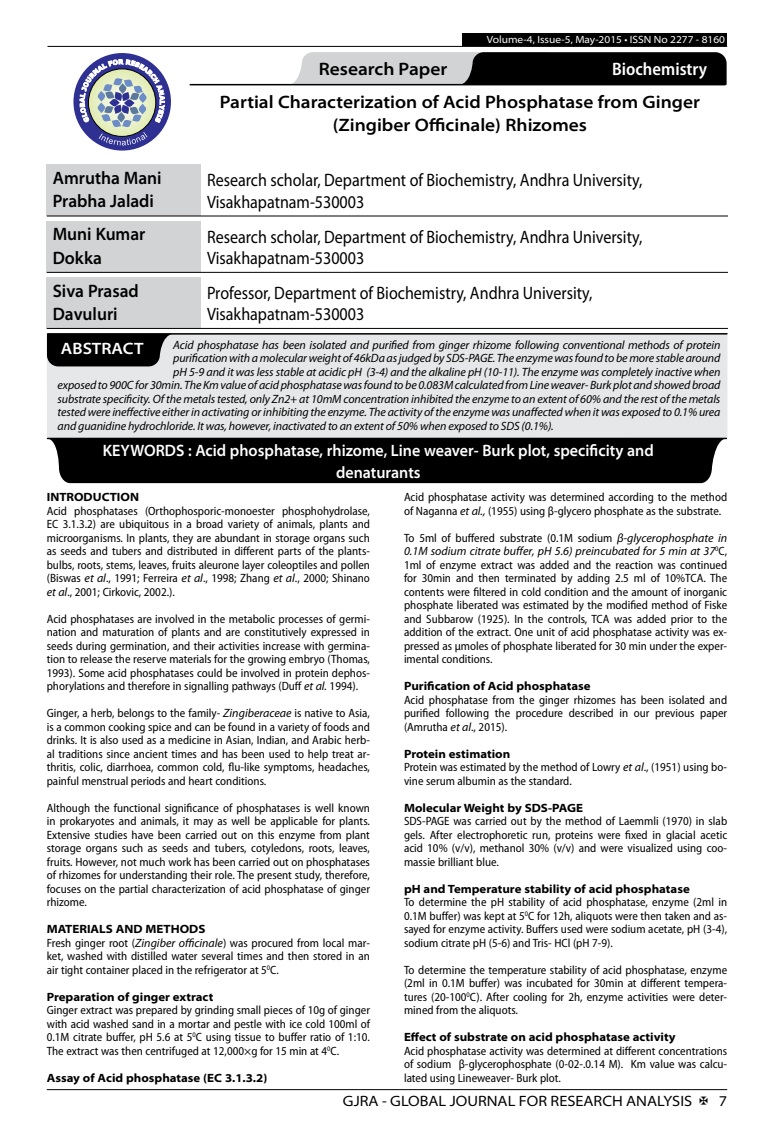
<style>
.page{position:relative;width:774px;height:1136px;background:#fff}
.page>*{position:absolute;margin:0;border:0;box-sizing:border-box;transform-origin:0 0}
.t1{font:18px/21.6px "Myriad Pro";color:#000;scale:.89 1}
.t2{font:600 semi-expanded 18px/23.4px "Myriad Pro";color:#000;text-align:center}
.t3{font:600 semi-expanded 18px/23.4px "Myriad Pro";color:#000;scale:.9 1}
.t4{font:600 semi-condensed 18px "Myriad Pro";color:#fff}
.t5{font:600 semi-expanded 16.5px/21.5px "Myriad Pro";color:#fff;text-align:center;scale:.9 1}
.t6{font:600 semi-expanded 16.5px "Myriad Pro";color:#fff}
.t7{font:semi-expanded 15px "Myriad Pro";color:#000}
.t8{font:semi-condensed 12px/13.5px "Myriad Pro";color:#000;text-align:justify}
.t9{font:italic 12px "Myriad Pro";letter-spacing:-.01em;color:#000}
.t10{font:700 semi-expanded 12px "Myriad Pro";color:#000}
.t11{font:semi-expanded 10.5px "Myriad Pro";color:#fff}
.s1{font-style:italic;font-stretch:normal}
.s2{font-weight:700;font-stretch:semi-expanded}
</style>
<div class="page">
<hr style="left:47px;top:1089px;width:680px;height:1px;background:#000">
<div style="left:462px;top:33px;width:265px;height:13px;background:#000"></div>
<hr style="left:47px;top:46px;width:680px;height:1px;background:#000">
<svg style="left:288px;top:52px;width:439px;height:33px;background:#5a5a5b"></svg>
<hr style="left:190px;top:84px;width:535px;height:1px;background:#000">
<div style="left:73px;top:53px;width:98px;height:97px;background:#2e3092;border-radius:50%"></div>
<svg style="left:80px;top:59px;width:85px;height:86px"></svg>
<div style="left:47px;top:164px;width:154px;height:52px;background:#d1d3d4"></div>
<hr style="left:47px;top:215px;width:154px;height:1px;background:#000">
<hr style="left:201px;top:215px;width:527px;height:1px;background:#000">
<div style="left:47px;top:221px;width:154px;height:51px;background:#d1d3d4"></div>
<hr style="left:47px;top:272px;width:154px;height:1px;background:#000">
<hr style="left:201px;top:272px;width:527px;height:1px;background:#000">
<div style="left:47px;top:277px;width:154px;height:51px;background:#d1d3d4"></div>
<hr style="left:47px;top:328px;width:154px;height:1px;background:#000">
<hr style="left:201px;top:328px;width:527px;height:1px;background:#000">
<div style="left:47px;top:333px;width:680px;height:104px;background:#e6e7e8"></div>
<hr style="left:48px;top:333px;width:679px;height:1px;background:#000">
<svg style="left:47px;top:334px;width:126px;height:32px;background:#161616"></svg>
<hr style="left:48px;top:437px;width:678px;height:2px;background:#000">
<div style="left:47px;top:438px;width:679px;height:45px;background:#000"></div>
<p class="t11" style="left:487px;top:34px;width:240px">Volume-4, Issue-5, May-2015 • ISSN No 2277 - 8160</p>
<h1 class="t2" style="left:319px;top:58px;width:130px">Research Paper</h1>
<h1 class="t4" style="left:612px;top:59px;width:96px">Biochemistry</h1>
<h1 class="t2" style="left:220px;top:91px;width:482px">Partial Characterization of Acid Phosphatase from Ginger (Zingiber Officinale) Rhizomes</h1>
<h1 class="t3" style="left:53px;top:166px;width:123px">Amrutha Mani<br>Prabha Jaladi</h1>
<h1 class="t1" style="left:207px;top:170px;width:491px">Research scholar, Department of Biochemistry, Andhra University,<br>Visakhapatnam-530003</h1>
<h1 class="t3" style="left:53px;top:223px;width:105px">Muni Kumar<br>Dokka</h1>
<h1 class="t1" style="left:207px;top:226px;width:491px">Research scholar, Department of Biochemistry, Andhra University,<br>Visakhapatnam-530003</h1>
<h1 class="t3" style="left:53px;top:279px;width:97px">Siva Prasad<br>Davuluri</h1>
<h1 class="t1" style="left:207px;top:282px;width:434px">Professor, Department of Biochemistry, Andhra University,<br>Visakhapatnam-530003</h1>
<p class="t9" style="left:173px;top:338px;width:549px">Acid phosphatase has been isolated and purified from ginger rhizome following conventional methods of protein</p>
<p class="t9" style="left:173px;top:351px;width:549px">purification with a molecular weight of 46kDa as judged by SDS-PAGE. The enzyme was found to be more stable around</p>
<p class="t9" style="left:173px;top:365px;width:549px">pH 5-9 and it was less stable at acidic pH (3-4) and the alkaline pH (10-11). The enzyme was completely inactive when</p>
<p class="t9" style="left:58px;top:378px;width:664px">exposed to 900C for 30min. The Km value of acid phosphatase was found to be 0.083M calculated from Line weaver- Burk plot and showed broad</p>
<p class="t9" style="left:58px;top:392px;width:664px">substrate specificity. Of the metals tested, only Zn2+ at 10mM concentration inhibited the enzyme to an extent of 60% and the rest of the metals</p>
<p class="t9" style="left:58px;top:405px;width:664px">tested were ineffective either in activating or inhibiting the enzyme. The activity of the enzyme was unaffected when it was exposed to 0.1% urea</p>
<p class="t9" style="left:58px;top:419px;width:498px">and guanidine hydrochloride. It was, however, inactivated to an extent of 50% when exposed to SDS (0.1%).</p>
<h2 class="t6" style="left:61px;top:339px;width:84px">ABSTRACT</h2>
<h2 class="t5" style="left:103px;top:440px;width:613px">KEYWORDS : Acid phosphatase, rhizome, Line weaver- Burk plot, specificity and denaturants</h2>
<p class="t10" style="left:47px;top:490px;width:94px">INTRODUCTION</p>
<p class="t8" style="left:47px;top:504px;width:325px">Acid phosphatases (Orthophosporic-monoester phosphohydrolase, EC 3.1.3.2) are ubiquitous in a broad variety of animals, plants and microorganisms. In plants, they are abundant in storage organs such as seeds and tubers and distributed in different parts of the plants&shy;bulbs, roots, stems, leaves, fruits aleurone layer coleoptiles and pollen (Biswas <span class="s1">et al</span>., 1991; Ferreira <span class="s1">et al</span>., 1998; Zhang <span class="s1">et al</span>., 2000; Shinano <span class="s1">et al</span>., 2001; Cirkovic, 2002.).</p>
<p class="t8" style="left:47px;top:612px;width:325px">Acid phosphatases are involved in the metabolic processes of germi&shy;nation and maturation of plants and are constitutively expressed in seeds during germination, and their activities increase with germina&shy;tion to release the reserve materials for the growing embryo (Thomas, 1993). Some acid phosphatases could be involved in protein dephos&shy;phorylations and therefore in signalling pathways (Duff <span class="s1">et al.</span> 1994).</p>
<p class="t8" style="left:47px;top:706px;width:325px">Ginger, a herb, belongs to the family- <span class="s1">Zingiberaceae</span> is native to Asia, is a common cooking spice and can be found in a variety of foods and drinks. It is also used as a medicine in Asian, Indian, and Arabic herb&shy;al traditions since ancient times and has been used to help treat ar&shy;thritis, colic, diarrhoea, common cold, flu-like symptoms, headaches, painful menstrual periods and heart conditions.</p>
<p class="t8" style="left:47px;top:801px;width:325px">Although the functional significance of phosphatases is well known in prokaryotes and animals, it may as well be applicable for plants.<br>Extensive studies have been carried out on this enzyme from plant storage organs such as seeds and tubers, cotyledons, roots, leaves, fruits. However, not much work has been carried out on phosphatases of rhizomes for understanding their role. The present study, therefore, focuses on the partial characterization of acid phosphatase of ginger rhizome.</p>
<p class="t8" style="left:47px;top:922px;width:325px;text-align:left"><span class="s2">MATERIALS AND METHODS<br></span>Fresh ginger root (<span class="s1">Zingiber officinale</span>) was procured from local mar&shy;ket, washed with distilled water several times and then stored in an air tight container placed in the refrigerator at 5<sup>0</sup>C.</p>
<p class="t10" style="left:47px;top:989px;width:168px">Preparation of ginger extract</p>
<p class="t8" style="left:47px;top:1003px;width:325px">Ginger extract was prepared by grinding small pieces of 10g of ginger with acid washed sand in a mortar and pestle with ice cold 100ml of 0.1M citrate buffer, pH 5.6 at 5<sup>0</sup>C using tissue to buffer ratio of 1:10.<br>The extract was then centrifuged at 12,000×g for 15 min at 4<sup>0</sup>C.</p>
<p class="t10" style="left:47px;top:1070px;width:222px">Assay of Acid phosphatase (EC 3.1.3.2)</p>
<p class="t8" style="left:404px;top:490px;width:325px">Acid phosphatase activity was determined according to the method of Naganna <span class="s1">et al.,</span> (1955) using β-glycero phosphate as the substrate.</p>
<p class="t8" style="left:404px;top:531px;width:325px">To 5ml of buffered substrate (0.1M sodium <span class="s1">β-glycerophosphate in 0.1M sodium citrate buffer, pH 5.6) preincubated for 5 min at 37</span><sup>0</sup>C, 1ml of enzyme extract was added and the reaction was continued for 30min and then terminated by adding 2.5 ml of 10%TCA. The contents were filtered in cold condition and the amount of inorganic phosphate liberated was estimated by the modified method of Fiske and Subbarow (1925). In the controls, TCA was added prior to the addition of the extract. One unit of acid phosphatase activity was ex&shy;pressed as µmoles of phosphate liberated for 30 min under the exper&shy;imental conditions.</p>
<p class="t10" style="left:404px;top:679px;width:188px">Purification of Acid phosphatase</p>
<p class="t8" style="left:404px;top:693px;width:325px">Acid phosphatase from the ginger rhizomes has been isolated and purified following the procedure described in our previous paper (Amrutha <span class="s1">et al</span>., 2015).</p>
<p class="t8" style="left:404px;top:747px;width:325px;text-align:left"><span class="s2">Protein estimation<br></span>Protein was estimated by the method of Lowry <span class="s1">et al</span>., (1951) using bo&shy;vine serum albumin as the standard.</p>
<p class="t10" style="left:404px;top:800px;width:181px">Molecular Weight by SDS-PAGE</p>
<p class="t8" style="left:404px;top:814px;width:325px">SDS-PAGE was carried out by the method of Laemmli (1970) in slab gels. After electrophoretic run, proteins were fixed in glacial acetic acid 10% (v/v), methanol 30% (v/v) and were visualized using coo&shy;massie brilliant blue.</p>
<p class="t10" style="left:404px;top:881px;width:287px">pH and Temperature stability of acid phosphatase</p>
<p class="t8" style="left:404px;top:895px;width:325px">To determine the pH stability of acid phosphatase, enzyme (2ml in 0.1M buffer) was kept at 5<sup>0</sup>C for 12h, aliquots were then taken and as&shy;sayed for enzyme activity. Buffers used were sodium acetate, pH (3-4), sodium citrate pH (5-6) and Tris- HCl (pH 7-9).</p>
<p class="t8" style="left:404px;top:963px;width:325px">To determine the temperature stability of acid phosphatase, enzyme (2ml in 0.1M buffer) was incubated for 30min at different tempera&shy;tures (20-100<sup>0</sup>C). After cooling for 2h, enzyme activities were deter&shy;mined from the aliquots.</p>
<p class="t10" style="left:404px;top:1030px;width:273px">Effect of substrate on acid phosphatase activity</p>
<p class="t8" style="left:404px;top:1044px;width:325px">Acid phosphatase activity was determined at different concentrations of sodium β-glycerophosphate (0-02-.0.14 M). Km value was calcu&shy;lated using Lineweaver- Burk plot.</p>
<p class="t7" style="left:343px;top:1092px;width:351px">GJRA - GLOBAL JOURNAL FOR RESEARCH ANALYSIS</p>
<p class="t7" style="left:719px;top:1092px;width:10px">7</p>
</div>
